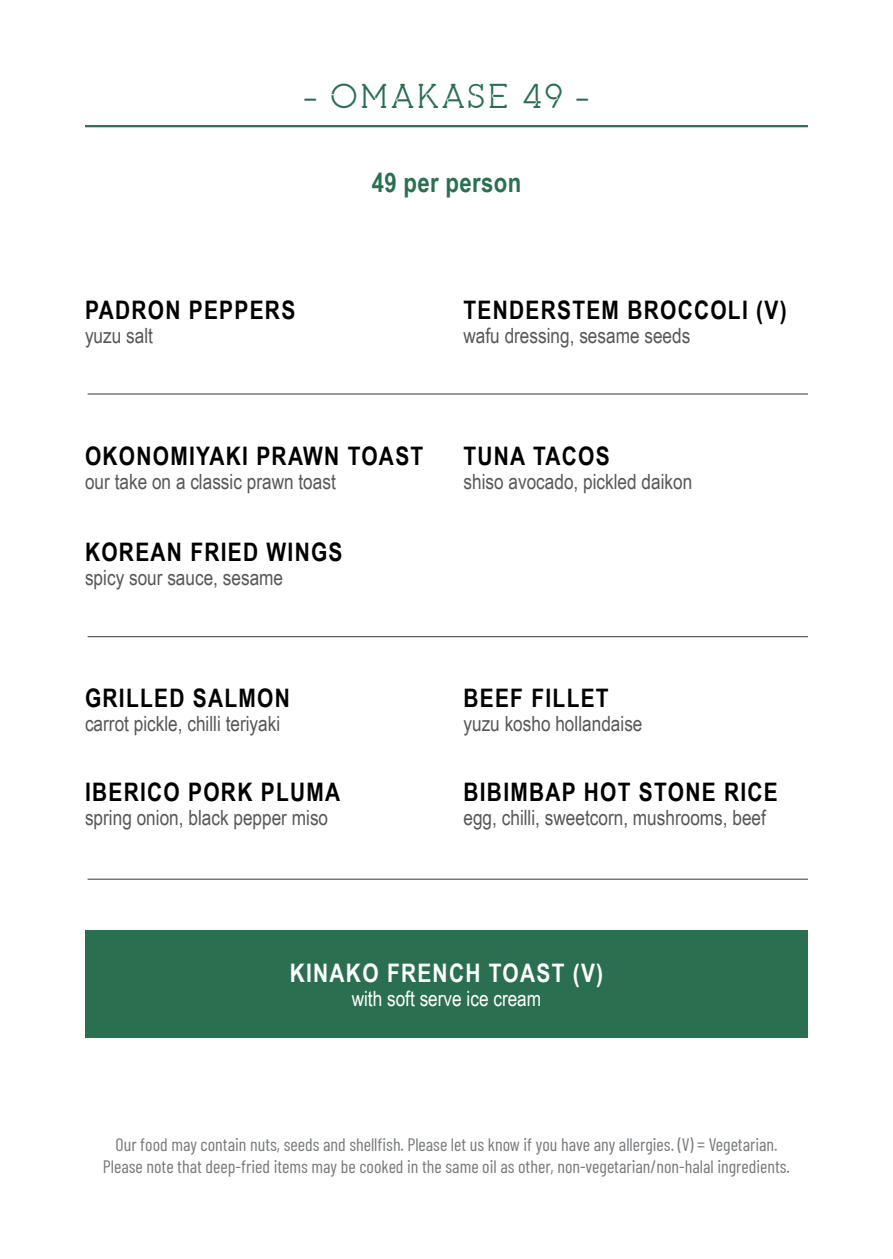
<style>
.page{position:relative;width:893px;height:1259px;background:#fff}
.page>*{position:absolute;margin:0;border:0;box-sizing:border-box;transform-origin:0 0}
.t1{font:33px "pironv 2 stencil";letter-spacing:.03em;color:#2a7050}
.t2{font:700 27px "Arial Narrow";letter-spacing:.015em;color:#2a7050}
.t3{font:700 25.5px "Arial Narrow";letter-spacing:.05em;color:#000}
.t4{font:700 25.5px "Arial Narrow";letter-spacing:.05em;color:#fff}
.t5{font:21px "Arial Narrow";color:#575756}
.t6{font:21px "Arial Narrow";color:#fff}
.t7{font:18px/22.5px "Barlow Condensed";color:#76797b;text-align:center}
</style>
<div class="page">
<hr style="left:85px;top:125px;width:723px;height:2px;background:#2a7050">
<hr style="left:88px;top:393px;width:720px;height:1px;background:#575756">
<hr style="left:88px;top:636px;width:720px;height:1px;background:#575756">
<hr style="left:88px;top:878px;width:720px;height:2px;background:#575756">
<div style="left:85px;top:930px;width:723px;height:108px;background:#2a7050"></div>
<h1 class="t1" style="left:303px;top:77px;width:289px">- OMAKASE 49 -</h1>
<p class="t3" style="left:85px;top:290px;width:212px">PADRON PEPPERS</p>
<p class="t5" style="left:85px;top:320px;width:69px">yuzu salt</p>
<p class="t2" style="left:372px;top:162px;width:151px">49 per person</p>
<p class="t3" style="left:463px;top:290px;width:325px">TENDERSTEM BROCCOLI (V)</p>
<p class="t5" style="left:463px;top:320px;width:228px">wafu dressing, sesame seeds</p>
<p class="t3" style="left:85px;top:436px;width:340px">OKONOMIYAKI PRAWN TOAST</p>
<p class="t5" style="left:85px;top:466px;width:252px">our take on a classic prawn toast</p>
<p class="t3" style="left:85px;top:532px;width:259px">KOREAN FRIED WINGS</p>
<p class="t5" style="left:85px;top:562px;width:200px">spicy sour sauce, sesame</p>
<p class="t3" style="left:85px;top:678px;width:206px">GRILLED SALMON</p>
<p class="t5" style="left:85px;top:708px;width:197px">carrot pickle, chilli teriyaki</p>
<p class="t3" style="left:85px;top:773px;width:257px">IBERICO PORK PLUMA</p>
<p class="t5" style="left:85px;top:802px;width:245px">spring onion, black pepper miso</p>
<p class="t3" style="left:463px;top:436px;width:148px">TUNA TACOS</p>
<p class="t5" style="left:463px;top:466px;width:230px">shiso avocado, pickled daikon</p>
<p class="t3" style="left:463px;top:678px;width:147px">BEEF FILLET</p>
<p class="t5" style="left:463px;top:708px;width:181px">yuzu kosho hollandaise</p>
<p class="t3" style="left:463px;top:773px;width:316px">BIBIMBAP HOT STONE RICE</p>
<p class="t5" style="left:463px;top:802px;width:304px">egg, chilli, sweetcorn, mushrooms, beef</p>
<p class="t4" style="left:290px;top:953px;width:315px">KINAKO FRENCH TOAST (V)</p>
<p class="t6" style="left:352px;top:983px;width:191px">with soft serve ice cream</p>
<p class="t7" style="left:103px;top:1131px;width:689px">Our food may contain nuts, seeds and shellfish. Please let us know if you have any allergies. (V) = Vegetarian.<br>Please note that deep-fried items may be cooked in the same oil as other, non-vegetarian/non-halal ingredients.</p>
</div>
